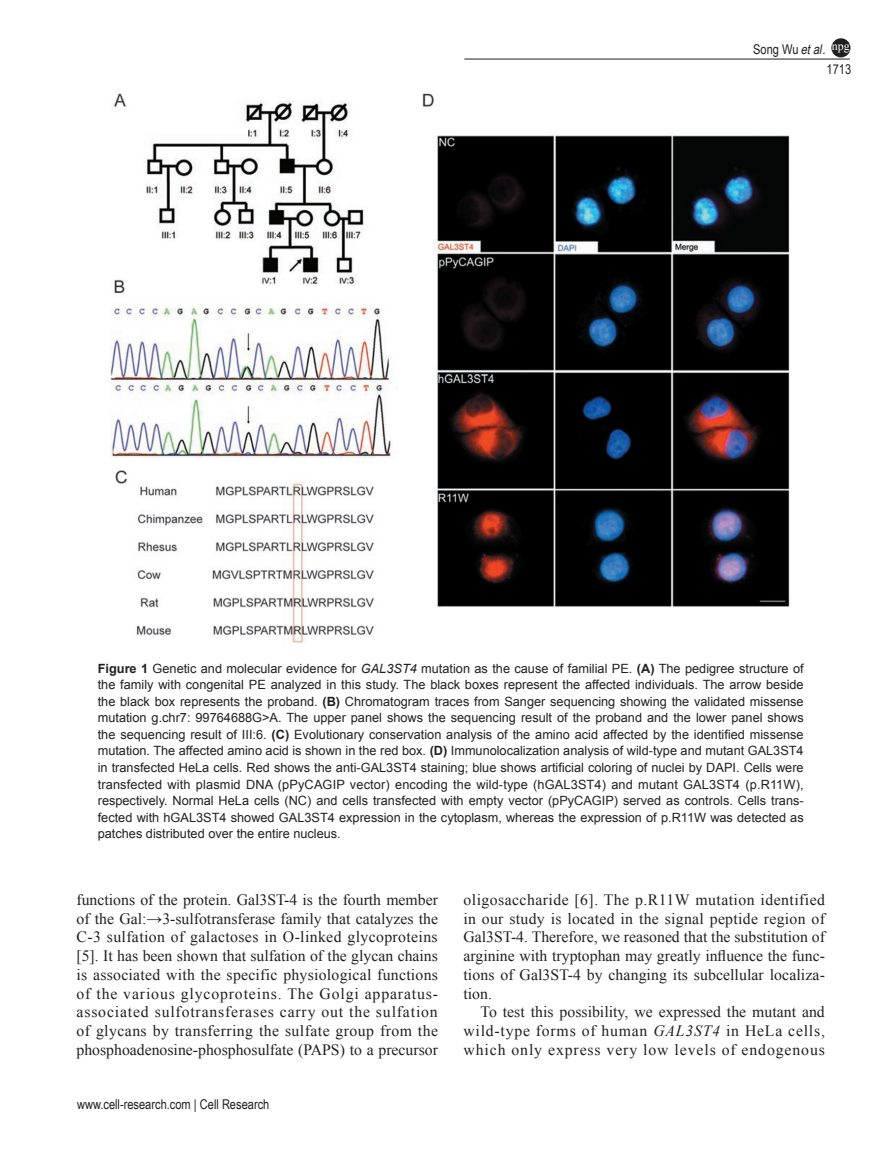
<style>
.page{position:relative;width:893px;height:1170px;background:#fff}
.page>*{position:absolute;margin:0;border:0;box-sizing:border-box;transform-origin:0 0}
.t1{font:15.75px/18.8px "Times New Roman";color:#231f20;text-align:justify}
.t2{font:15.75px "Times New Roman PSMT2";color:#231f20}
.t3{font:13.5px "Arial Narrow";color:#231f20}
.t4{font:12.75px/16.5px "Arial";color:#231f20;text-align:justify}
.t5{font:12.75px/16.5px "Arial MT2";color:#231f20;text-align:justify}
.t6{font:12px "Times New Roman";color:#fff}
.s1{font-style:italic}
.s2{font-weight:700}
.s3{font-family:"Arial"}
.s4{font-family:"Arial";font-weight:700}
.s5{font-family:"Times New Roman"}
</style>
<div class="page">
<hr style="left:464px;top:59px;width:386px;height:1px;background:#231f20">
<div style="left:832px;top:39px;width:18px;height:18px;background:#231f20;border-radius:50%"></div>
<div style="left:831px;top:38px;width:19px;height:19px;border:2px solid #231f20;border-radius:50%"></div>
<img style="left:111px;top:93px;width:679px;height:550px">
<p class="t3" style="left:753px;top:40px;width:74px">Song Wu <span class="s1">etal</span>.</p>
<p class="t6" style="left:832px;top:38px;width:19px">npg</p>
<p class="t3" style="left:826px;top:59px;width:26px">1713</p>
<p class="t4" style="left:98px;top:660px;width:707px"><span class="s2">Figure 1</span> Genetic and molecular evidence for <span class="s1">GAL3ST4</span> mutation as the cause of familial PE. <span class="s2">(A)</span> The pedigree structure of the family with congenital PE analyzed in this study. The black boxes represent the affected individuals. The arrow beside the black box represents the proband. <span class="s2">(B)</span> Chromatogram traces from Sanger sequencing showing the validated missense mutation g.chr7: 99764688G&gt;A. The upper panel shows the sequencing result of the proband and the lower panel shows</p>
<p class="t5" style="left:98px;top:726px;width:707px"><span class="s3">the sequencing result of III:6.</span> <span class="s4">(C)</span> Evolutionary conservation analysis of the amino acid affected by the identified missense</p>
<p class="t4" style="left:98px;top:742px;width:707px">mutation. The affected amino acid is shown in the red box. <span class="s2">(D)</span> Immunolocalization analysis of wild-type and mutant GAL3ST4</p>
<p class="t5" style="left:98px;top:759px;width:707px">in transfected HeLa cells. Red shows the anti-GAL3ST4 staining; blue shows artificial coloring of nuclei by DAPI. Cells were transfected with plasmid DNA (pPyCAGIP vector) encoding the wild-type (hGAL3ST4) and mutant GAL3ST4 (p.R11W), respectively. Normal HeLa cells (NC) and cells transfected with empty vector (pPyCAGIP) served as controls. Cells trans&shy;fected with hGAL3ST4 showed GAL3ST4 expression in the cytoplasm, whereas the expression of p.R11W was detected as</p>
<p class="t4" style="left:98px;top:825px;width:245px">patches distributed over the entire nucleus.</p>
<p class="t1" style="left:77px;top:889px;width:363px">functions of the protein. Gal3ST-4 is the fourth member</p>
<p class="t2" style="left:77px;top:907px;width:363px">of the Gal:→3-sulfotransferase family that catalyzes the</p>
<p class="t1" style="left:77px;top:927px;width:363px">C-3 sulfation of galactoses in O-linked glycoproteins [5]. It has been shown that sulfation of the glycan chains is associated with the specific physiological functions of the various glycoproteins. The Golgi apparatus&shy;associated sulfotransferases carry out the sulfation of glycans by transferring the sulfate group from the phosphoadenosine-phosphosulfate (PAPS) to a precursor</p>
<p class="t3" style="left:77px;top:1094px;width:194px">www.cell-research.com | Cell Research</p>
<p class="t1" style="left:463px;top:889px;width:363px">oligosaccharide [6]. The p.R11W mutation identified in our study is located in the signal peptide region of Gal3ST-4. Therefore, we reasoned that the substitution of</p>
<p class="t2" style="left:463px;top:945px;width:363px">arginine with tryptophan may greatly influence the func<span class="s5">-</span></p>
<p class="t1" style="left:463px;top:964px;width:363px">tions of Gal3ST-4 by changing its subcellular localiza&shy;tion.</p>
<p class="t1" style="left:463px;top:1002px;width:363px;text-indent:17px">To test this possibility, we expressed the mutant and wild-type forms of human <span class="s1">GAL3ST4</span> in HeLa cells, which only express very low levels of endogenous</p>
</div>
